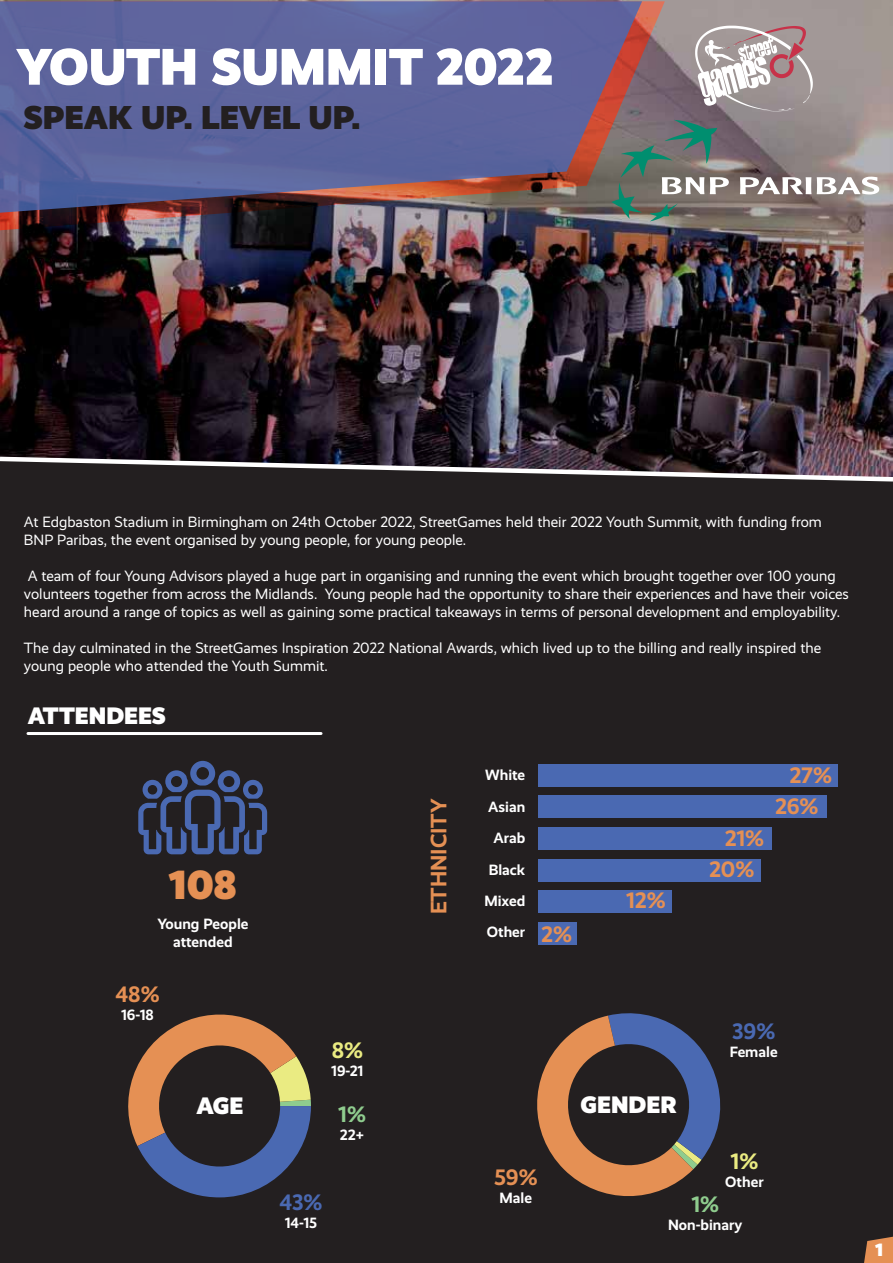
<style>
.page{position:relative;width:893px;height:1263px;background:#fff}
.page>*{position:absolute;margin:0;border:0;box-sizing:border-box;transform-origin:0 0}
.t1{font:900 51.9px "Realist";letter-spacing:-.005em;color:#fff}
.t2{font:900 41.1px "Realist";color:#e59054}
.t3{font:900 33.3px "Realist";color:#231f20}
.t4{font:900 24px "Realist";color:#fff}
.t5{font:700 22.5px/31px "Realist";letter-spacing:-.005em;color:#e59054}
.t6{font:700 22.5px "Realist";color:#4a69b2}
.t7{font:700 22.5px "Realist";color:#8fcc8e}
.t8{font:700 22.5px "Realist";color:#eaeb82}
.t9{font:900 18px "Realist";color:#fff}
.t10{font:15px/18px "Realist";color:#fff}
.t11{font:700 15px/31.5px "Realist";color:#fff;text-align:center}
</style>
<div class="page">
<img style="left:0;top:0;width:893px;height:454px">
<div style="left:0;top:484px;width:893px;height:779px;background:#231f20"></div>
<svg style="left:695px;top:26px;width:118px;height:85px"></svg>
<img style="left:0;top:1px;width:665px;height:229px">
<svg style="left:0;top:1px;width:642px;height:212px;background:#626190"></svg>
<svg style="left:0;top:454px;width:893px;height:30px;background:#4b4348"></svg>
<hr style="left:28px;top:732px;width:293px;height:3px;background:#fff">
<svg style="left:138px;top:761px;width:129px;height:93px;background:#313a57"></svg>
<svg style="left:528px;top:1004px;width:196px;height:201px;background:#544441"></svg>
<svg style="left:115px;top:1003px;width:196px;height:194px;background:#544745"></svg>
<div style="left:538px;top:764px;width:300px;height:23px;background:#4a69b2"></div>
<div style="left:538px;top:795px;width:289px;height:23px;background:#4a69b2"></div>
<div style="left:538px;top:827px;width:233px;height:23px;background:#4a69b2"></div>
<div style="left:538px;top:859px;width:222px;height:22px;background:#4a69b2"></div>
<div style="left:538px;top:890px;width:134px;height:23px;background:#4a69b2"></div>
<div style="left:538px;top:922px;width:38px;height:22px;background:#4a69b2"></div>
<svg style="left:864px;top:1237px;width:29px;height:26px"></svg>
<svg style="left:817px;top:177px;width:63px;height:18px"></svg>
<svg style="left:611px;top:120px;width:119px;height:101px;background:#727b75"></svg>
<svg style="left:740px;top:177px;width:71px;height:17px"></svg>
<h1 class="t1" style="left:16px;top:36px;width:539px">YOUTH SUMMIT 2022</h1>
<h3 class="t3" style="left:24px;top:97px;width:339px">SPEAK UP. LEVEL UP.</h3>
<p class="t10" style="left:24px;top:513px;width:799px">At Edgbaston Stadium in Birmingham on 24th October 2022, StreetGames held their 2022 Youth Summit, with funding from<br>BNP Paribas, the event organised by young people, for young people.</p>
<p class="t10" style="left:24px;top:567px;width:826px">A team of four Young Advisors played a huge part in organising and running the event which brought together over 100 young volunteers together from across the Midlands. Young people had the opportunity to share their experiences and have their voices heard around a range of topics as well as gaining some practical takeaways in terms of personal development and employability.</p>
<p class="t10" style="left:24px;top:639px;width:799px">The day culminated in the StreetGames Inspiration 2022 National Awards, which lived up to the billing and really inspired the young people who attended the Youth Summit.</p>
<h3 class="t4" style="left:28px;top:701px;width:139px">ATTENDEES</h3>
<h2 class="t2" style="left:169px;top:860px;width:70px">108</h2>
<p class="t11" style="left:157px;top:915px;width:93px;line-height:18px">Young People attended</p>
<h3 class="t5" style="left:115px;top:979px;width:46px">48%</h3>
<p class="t11" style="left:121px;top:999px;width:34px">16-18</p>
<h3 class="t5" style="left:423px;top:914px;width:117px;rotate:-90deg">ETHNICITY</h3>
<p class="t11" style="left:484px;top:759px;width:42px;text-align:right">White<br>Asian<br>Arab<br>Black<br>Mixed<br>Other</p>
<h3 class="t5" style="left:541px;top:919px;width:32px">2%</h3>
<h3 class="t5" style="left:626px;top:885px;width:41px">12%</h3>
<h3 class="t8" style="left:332px;top:1037px;width:33px">8%</h3>
<p class="t11" style="left:331px;top:1055px;width:34px">19-21</p>
<h3 class="t7" style="left:338px;top:1101px;width:29px">1%</h3>
<p class="t11" style="left:340px;top:1119px;width:26px">22+</p>
<h3 class="t4" style="left:196px;top:1091px;width:49px">AGE</h3>
<h3 class="t4" style="left:580px;top:1090px;width:98px">GENDER</h3>
<h3 class="t5" style="left:709px;top:823px;width:56px;line-height:30.6px;text-indent:15px">21%<br>20%</h3>
<h3 class="t5" style="left:775px;top:760px;width:58px;text-indent:14px">27%<br>26%</h3>
<h3 class="t6" style="left:732px;top:1018px;width:44px">39%</h3>
<p class="t11" style="left:730px;top:1036px;width:49px">Female</p>
<h3 class="t6" style="left:280px;top:1189px;width:44px">43%</h3>
<p class="t11" style="left:285px;top:1207px;width:34px">14-15</p>
<h3 class="t5" style="left:494px;top:1162px;width:45px">59%</h3>
<p class="t11" style="left:500px;top:1182px;width:34px">Male</p>
<h3 class="t8" style="left:731px;top:1148px;width:29px">1%</h3>
<p class="t11" style="left:725px;top:1166px;width:40px">Other</p>
<h3 class="t7" style="left:691px;top:1191px;width:29px">1%</h3>
<p class="t11" style="left:668px;top:1209px;width:76px">Non-binary</p>
<p class="t9" style="left:875px;top:1239px;width:9px">1</p>
</div>
